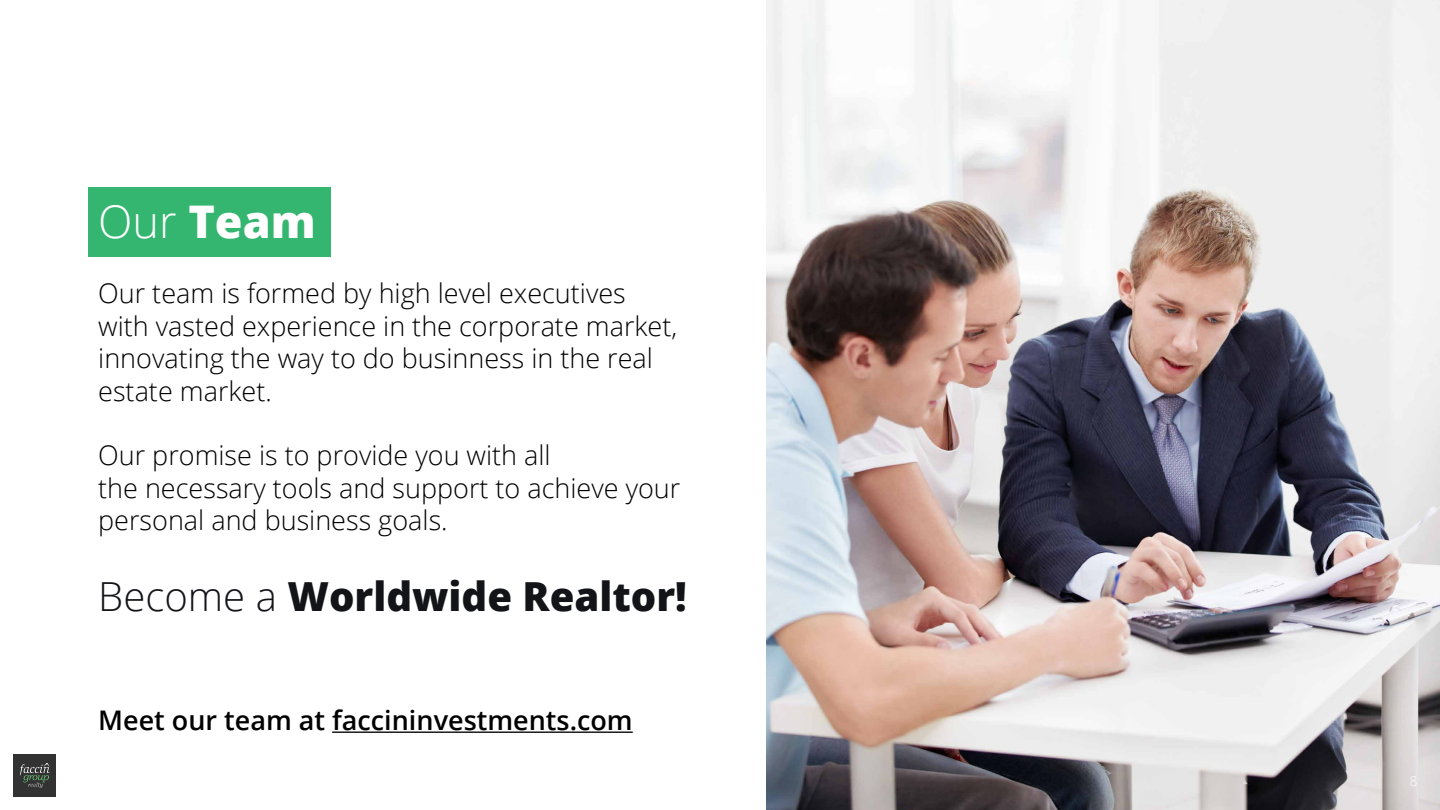
<style>
.page{position:relative;width:1440px;height:810px;background:#fff}
.page>*{position:absolute;margin:0;border:0;box-sizing:border-box;transform-origin:0 0}
.t1{font:800 45px "Open Sans";color:#fff}
.t2{font:800 40.12px "Open Sans";color:#121418}
.Texto_Medio{font:300 27px/32.4px "Open Sans";color:#000}
.Texto_Medio-2{font:600 27px "Open Sans";color:#000}
.t3{font:300 13.5px "Open Sans";color:#fff}
.s1{font-weight:300}
</style>
<div class="page">
<div style="left:88px;top:188px;width:243px;height:69px;background:#35b670"></div>
<img style="left:766px;top:0;width:674px;height:810px">
<hr style="left:332px;top:732px;width:301px;height:1px;background:#000">
<div style="left:14px;top:754px;width:42px;height:43px;background:#333233"></div>
<svg style="left:20px;top:763px;width:30px;height:25px"></svg>
<p class="t1" style="left:98px;top:188px;width:219px"><span class="s1">Our</span> Team</p>
<p class="Texto_Medio" style="left:98px;top:277px;width:581px">Our team is formed by high level executives with vasted experience in the corporate market, innovating the way to do businness in the real estate market.</p>
<p class="Texto_Medio" style="left:98px;top:439px;width:584px">Our promise is to provide you with all<br>the necessary tools and support to achieve your personal and business goals.</p>
<p class="t2" style="left:98px;top:566px;width:590px"><span class="s1">Become a</span> Worldwide Realtor!</p>
<p class="Texto_Medio-2" style="left:98px;top:702px;width:536px">Meet our team at faccininvestments.com</p>
<p class="t3" style="left:1410px;top:772px;width:9px">8</p>
</div>
